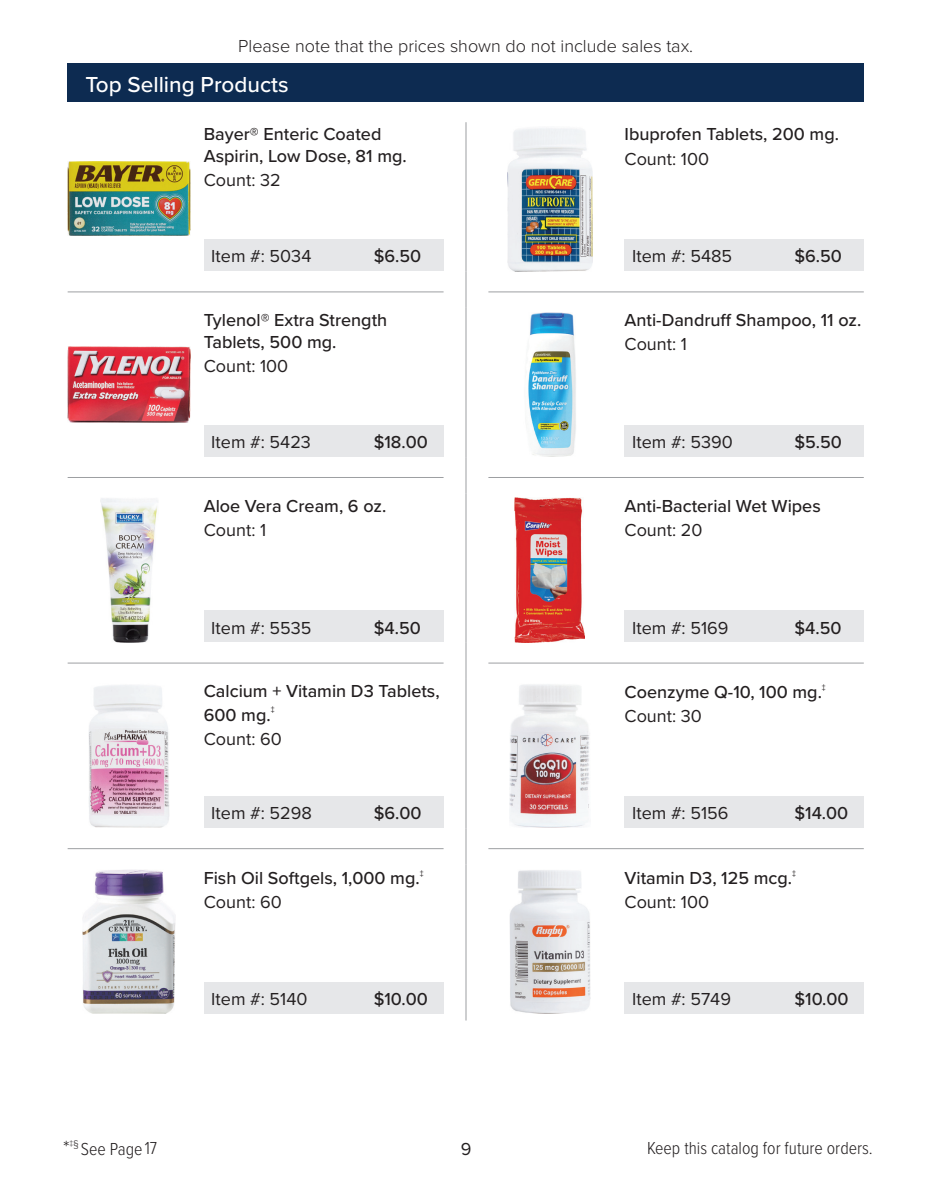
<style>
.page{position:relative;width:932px;height:1202px;background:#fff}
.page>*{position:absolute;margin:0;border:0;box-sizing:border-box;transform-origin:0 0}
.pag_category_image_main{font:500 22.5px "Proxima Nova";color:#fff}
.pag_descrption{font:500 18px/21.6px "Proxima Nova";color:#231f20}
.pag_item{font:18px "Proxima Nova";color:#231f20}
.pag_desc_information{font:18px "Proxima Nova";color:#231f20}
.pag_price{font:500 18px "Proxima Nova";color:#231f20}
.t1{font:300 18px "Proxima Nova";color:#231f20}
.t2{font:300 18px "Proxima Nova Cond";color:#231f20}
.s1{font-family:"Proxima Nova";font-size:19.5px}
</style>
<div class="page">
<hr style="left:465px;top:122px;width:1px;height:149px;background:#9d9fa2">
<hr style="left:465px;top:271px;width:1px;height:37px;background:#9d9fa2">
<div style="left:204px;top:240px;width:239px;height:31px;background:#e6e7e9"></div>
<img style="left:68px;top:162px;width:123px;height:74px">
<hr style="left:68px;top:292px;width:375px;height:1px;background:#9d9fa2">
<hr style="left:488px;top:292px;width:375px;height:1px;background:#9d9fa2">
<div style="left:624px;top:240px;width:240px;height:31px;background:#e6e7e9"></div>
<img style="left:507px;top:128px;width:85px;height:143px">
<hr style="left:465px;top:308px;width:1px;height:149px;background:#9d9fa2">
<hr style="left:465px;top:457px;width:1px;height:36px;background:#9d9fa2">
<div style="left:204px;top:425px;width:239px;height:31px;background:#e6e7e9"></div>
<img style="left:68px;top:346px;width:123px;height:77px">
<hr style="left:68px;top:477px;width:375px;height:1px;background:#9d9fa2">
<hr style="left:488px;top:477px;width:375px;height:1px;background:#9d9fa2">
<div style="left:624px;top:425px;width:240px;height:31px;background:#e6e7e9"></div>
<img style="left:528px;top:312px;width:48px;height:145px">
<hr style="left:465px;top:493px;width:1px;height:149px;background:#9d9fa2">
<hr style="left:465px;top:642px;width:1px;height:37px;background:#9d9fa2">
<div style="left:204px;top:611px;width:239px;height:31px;background:#e6e7e9"></div>
<img style="left:100px;top:498px;width:58px;height:144px">
<hr style="left:68px;top:663px;width:375px;height:1px;background:#9d9fa2">
<hr style="left:488px;top:663px;width:375px;height:1px;background:#9d9fa2">
<div style="left:624px;top:611px;width:240px;height:31px;background:#e6e7e9"></div>
<img style="left:515px;top:498px;width:70px;height:144px">
<hr style="left:465px;top:679px;width:1px;height:149px;background:#9d9fa2">
<hr style="left:465px;top:828px;width:1px;height:36px;background:#9d9fa2">
<div style="left:204px;top:796px;width:239px;height:31px;background:#e6e7e9"></div>
<img style="left:89px;top:685px;width:80px;height:143px">
<hr style="left:68px;top:848px;width:375px;height:1px;background:#9d9fa2">
<hr style="left:488px;top:848px;width:375px;height:1px;background:#9d9fa2">
<div style="left:624px;top:796px;width:240px;height:31px;background:#e6e7e9"></div>
<img style="left:509px;top:684px;width:81px;height:144px">
<hr style="left:465px;top:864px;width:1px;height:156px;background:#9d9fa2">
<div style="left:204px;top:982px;width:239px;height:31px;background:#e6e7e9"></div>
<img style="left:83px;top:870px;width:93px;height:143px">
<div style="left:624px;top:982px;width:240px;height:31px;background:#e6e7e9"></div>
<img style="left:509px;top:870px;width:81px;height:143px">
<div style="left:68px;top:63px;width:796px;height:39px;background:#0d2b51"></div>
<p class="t1" style="left:238px;top:32px;width:456px">Please note that the prices shown do not include sales tax.</p>
<p class="pag_category_image_main" style="left:85px;top:67px;width:205px">Top Selling Products</p>
<p class="pag_descrption" style="left:204px;top:123px;width:204px">Bayer® Enteric Coated<br>Aspirin, Low Dose, 81 mg.</p>
<p class="pag_desc_information" style="left:204px;top:167px;width:78px">Count: 32</p>
<p class="pag_descrption" style="left:624px;top:123px;width:216px">Ibuprofen Tablets, 200 mg.</p>
<p class="pag_desc_information" style="left:624px;top:145px;width:86px">Count: 100</p>
<p class="pag_item" style="left:211px;top:243px;width:102px">Item #: 5034</p>
<p class="pag_price" style="left:374px;top:243px;width:49px">$6.50</p>
<p class="pag_item" style="left:632px;top:243px;width:102px">Item #: 5485</p>
<p class="pag_price" style="left:794px;top:243px;width:49px">$6.50</p>
<p class="pag_descrption" style="left:204px;top:308px;width:185px">Tylenol® Extra Strength<br>Tablets, 500 mg.</p>
<p class="pag_desc_information" style="left:204px;top:352px;width:86px">Count: 100</p>
<p class="pag_descrption" style="left:624px;top:308px;width:238px">Anti-Dandruff Shampoo, 11 oz.</p>
<p class="pag_desc_information" style="left:624px;top:331px;width:64px">Count: 1</p>
<p class="pag_item" style="left:211px;top:428px;width:101px">Item #: 5423</p>
<p class="pag_price" style="left:374px;top:428px;width:56px">$18.00</p>
<p class="pag_item" style="left:632px;top:428px;width:102px">Item #: 5390</p>
<p class="pag_price" style="left:794px;top:428px;width:49px">$5.50</p>
<p class="pag_descrption" style="left:204px;top:494px;width:184px">Aloe Vera Cream, 6 oz.</p>
<p class="pag_desc_information" style="left:204px;top:516px;width:64px">Count: 1</p>
<p class="pag_descrption" style="left:624px;top:494px;width:198px">Anti-Bacterial Wet Wipes</p>
<p class="pag_desc_information" style="left:624px;top:516px;width:79px">Count: 20</p>
<p class="pag_item" style="left:211px;top:614px;width:102px">Item #: 5535</p>
<p class="pag_price" style="left:374px;top:614px;width:49px">$4.50</p>
<p class="pag_item" style="left:632px;top:614px;width:98px">Item #: 5169</p>
<p class="pag_price" style="left:794px;top:614px;width:49px">$4.50</p>
<p class="pag_descrption" style="left:204px;top:678px;width:237px;line-height:23.4px">Calcium + Vitamin D3 Tablets,<br>600 mg.<sup>‡</sup></p>
<p class="pag_desc_information" style="left:204px;top:725px;width:80px">Count: 60</p>
<p class="pag_descrption" style="left:624px;top:681px;width:203px">Coenzyme Q-10, 100 mg.<sup>‡</sup></p>
<p class="pag_desc_information" style="left:624px;top:703px;width:79px">Count: 30</p>
<p class="pag_item" style="left:211px;top:799px;width:102px">Item #: 5298</p>
<p class="pag_price" style="left:374px;top:799px;width:49px">$6.00</p>
<p class="pag_item" style="left:632px;top:799px;width:98px">Item #: 5156</p>
<p class="pag_price" style="left:794px;top:799px;width:55px">$14.00</p>
<p class="pag_descrption" style="left:204px;top:866px;width:221px">Fish Oil Softgels, 1,000 mg.<sup>‡</sup></p>
<p class="pag_desc_information" style="left:204px;top:888px;width:80px">Count: 60</p>
<p class="pag_descrption" style="left:624px;top:866px;width:173px">Vitamin D3, 125 mcg.<sup>‡</sup></p>
<p class="pag_desc_information" style="left:624px;top:888px;width:86px">Count: 100</p>
<p class="pag_item" style="left:211px;top:985px;width:98px">Item #: 5140</p>
<p class="pag_price" style="left:374px;top:985px;width:56px">$10.00</p>
<p class="pag_item" style="left:632px;top:985px;width:100px">Item #: 5749</p>
<p class="pag_price" style="left:794px;top:985px;width:56px">$10.00</p>
<p class="t2" style="left:63px;top:1135px;width:96px"><span class="s1">*</span><sup>‡§</sup> See Page 17</p>
<p class="pag_item" style="left:460px;top:1135px;width:12px">9</p>
<p class="t2" style="left:647px;top:1135px;width:227px">Keep this catalog for future orders.</p>
</div>
